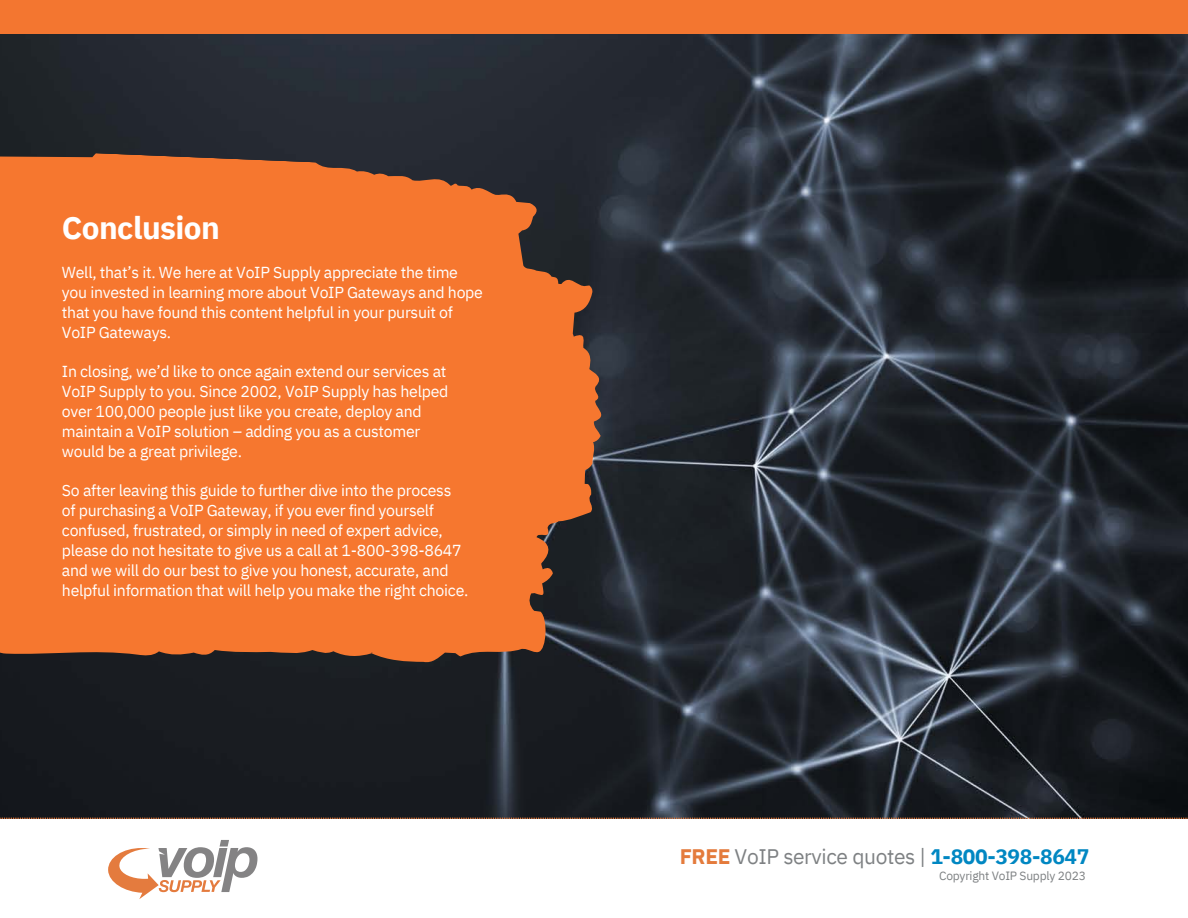
<style>
.page{position:relative;width:1188px;height:918px;background:#fff}
.page>*{position:absolute;margin:0;border:0;box-sizing:border-box;transform-origin:0 0}
.t1{font:700 31.5px "IBM Plex Sans";letter-spacing:-.02em;color:#fff}
.t2{font:21px "IBM Plex Sans";letter-spacing:-.02em;color:#7e8183}
.t3{font:15.9px/19.8px "IBM Plex Sans";letter-spacing:-.02em;color:#fff}
.t4{font:12px "IBM Plex Sans";letter-spacing:-.02em;color:#7e8183}
.s1{font-weight:700;color:#e47b3c}
.s2{font-weight:700;color:#0087c2}
</style>
<div class="page">
<img style="left:0;top:33px;width:1188px;height:786px">
<div style="left:0;top:0;width:1188px;height:33px;background:#f37630"></div>
<svg style="left:0;top:122px;width:620px;height:604px;background:#c0622d"></svg>
<svg style="left:0;top:818px;width:70px;height:1px"></svg>
<svg style="left:108px;top:840px;width:149px;height:59px"></svg>
<p class="t1" style="left:62px;top:207px;width:159px">Conclusion</p>
<p class="t3" style="left:62px;top:262px;width:422px">Well, that’s it. We here at VoIP Supply appreciate the time you invested in learning more about VoIP Gateways and hope that you have found this content helpful in your pursuit of VoIP Gateways.</p>
<p class="t3" style="left:62px;top:361px;width:386px">In closing, we’d like to once again extend our services at</p>
<p class="t3" style="left:62px;top:381px;width:388px">VoIP Supply to you. Since 2002, VoIP Supply has helped</p>
<p class="t3" style="left:62px;top:401px;width:361px">over 100,000 people just like you create, deploy and</p>
<p class="t3" style="left:62px;top:421px;width:360px">maintain a VoIP solution – adding you as a customer</p>
<p class="t3" style="left:62px;top:441px;width:182px">would be a great privilege.</p>
<p class="t3" style="left:62px;top:481px;width:391px">So after leaving this guide to further dive into the process</p>
<p class="t3" style="left:62px;top:501px;width:382px">of purchasing a VoIP Gateway, if you ever find yourself confused, frustrated, or simply in need of expert advice,</p>
<p class="t3" style="left:62px;top:540px;width:408px">please do not hesitate to give us a call at 1-800-398-8647 and we will do our best to give you honest, accurate, and helpful information that will help you make the right choice.</p>
<p class="t2" style="left:680px;top:843px;width:411px"><span class="s1">FREE</span> VoIP service quotes | <span class="s2">1-800-398-8647</span></p>
<p class="t4" style="left:939px;top:868px;width:148px">Copyright VoIP Supply 2023</p>
</div>
